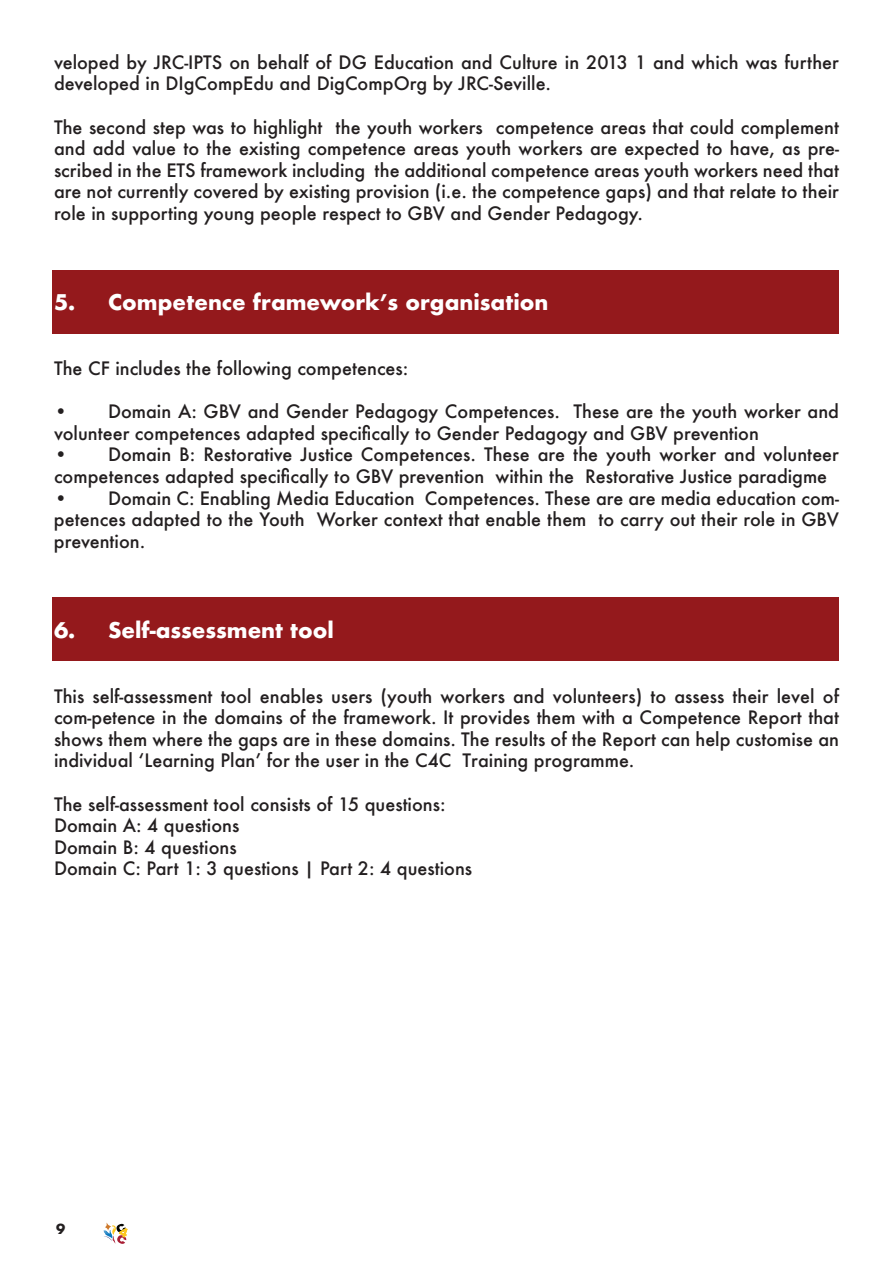
<style>
.page{position:relative;width:893px;height:1263px;background:#fff}
.page>*{position:absolute;margin:0;border:0;box-sizing:border-box;transform-origin:0 0}
.t1{font:700 21px "Futura";color:#fff}
.t2{font:500 18px/21.6px "Futura";color:#231f20}
.t3{font:700 13.5px "Futura";color:#231f20}
</style>
<div class="page">
<svg style="left:103px;top:1222px;width:25px;height:22px"></svg>
<div style="left:53px;top:597px;width:786px;height:64px;background:#94191c"></div>
<div style="left:53px;top:270px;width:786px;height:64px;background:#94191c"></div>
<p class="t2" style="left:54px;top:51px;width:786px">veloped by JRC-IPTS on behalf of DG Education and Culture in 2013 1 and which was further developed in DIgCompEdu and DigCompOrg by JRC-Seville.</p>
<p class="t2" style="left:54px;top:116px;width:786px;text-align:justify">The second step was to highlight the youth workers competence areas that could complement and add value to the existing competence areas youth workers are expected to have, as pre&shy;scribed in the ETS framework including the additional competence areas youth workers need that are not currently covered by existing provision (i.e. the competence gaps) and that relate to their role in supporting young people respect to GBV and Gender Pedagogy.</p>
<p class="t1" style="left:54px;top:287px;width:496px">5. Competence framework’s organisation</p>
<p class="t2" style="left:54px;top:357px;width:356px">The CF includes the following competences:</p>
<p class="t2" style="left:54px;top:400px;width:786px">• Domain A: GBV and Gender Pedagogy Competences. These are the youth worker and volunteer competences adapted specifically to Gender Pedagogy and GBV prevention</p>
<p class="t2" style="left:54px;top:444px;width:786px">• Domain B: Restorative Justice Competences. These are the youth worker and volunteer competences adapted specifically to GBV prevention within the Restorative Justice paradigme</p>
<p class="t2" style="left:54px;top:487px;width:786px;text-align:justify">• Domain C: Enabling Media Education Competences. These are are media education com&shy;petences adapted to the Youth Worker context that enable them to carry out their role in GBV prevention.</p>
<p class="t1" style="left:54px;top:615px;width:282px">6. Self-assessment tool</p>
<p class="t2" style="left:54px;top:685px;width:786px;text-align:justify">This self-assessment tool enables users (youth workers and volunteers) to assess their level of com-petence in the domains of the framework. It provides them with a Competence Report that shows them where the gaps are in these domains. The results of the Report can help customise an individual ‘Learning Plan’ for the user in the C4C Training programme.</p>
<p class="t2" style="left:54px;top:793px;width:420px">The self-assessment tool consists of 15 questions:<br>Domain A: 4 questions<br>Domain B: 4 questions<br>Domain C: Part 1: 3 questions | Part 2: 4 questions</p>
<p class="t3" style="left:56px;top:1219px;width:11px">9</p>
</div>
